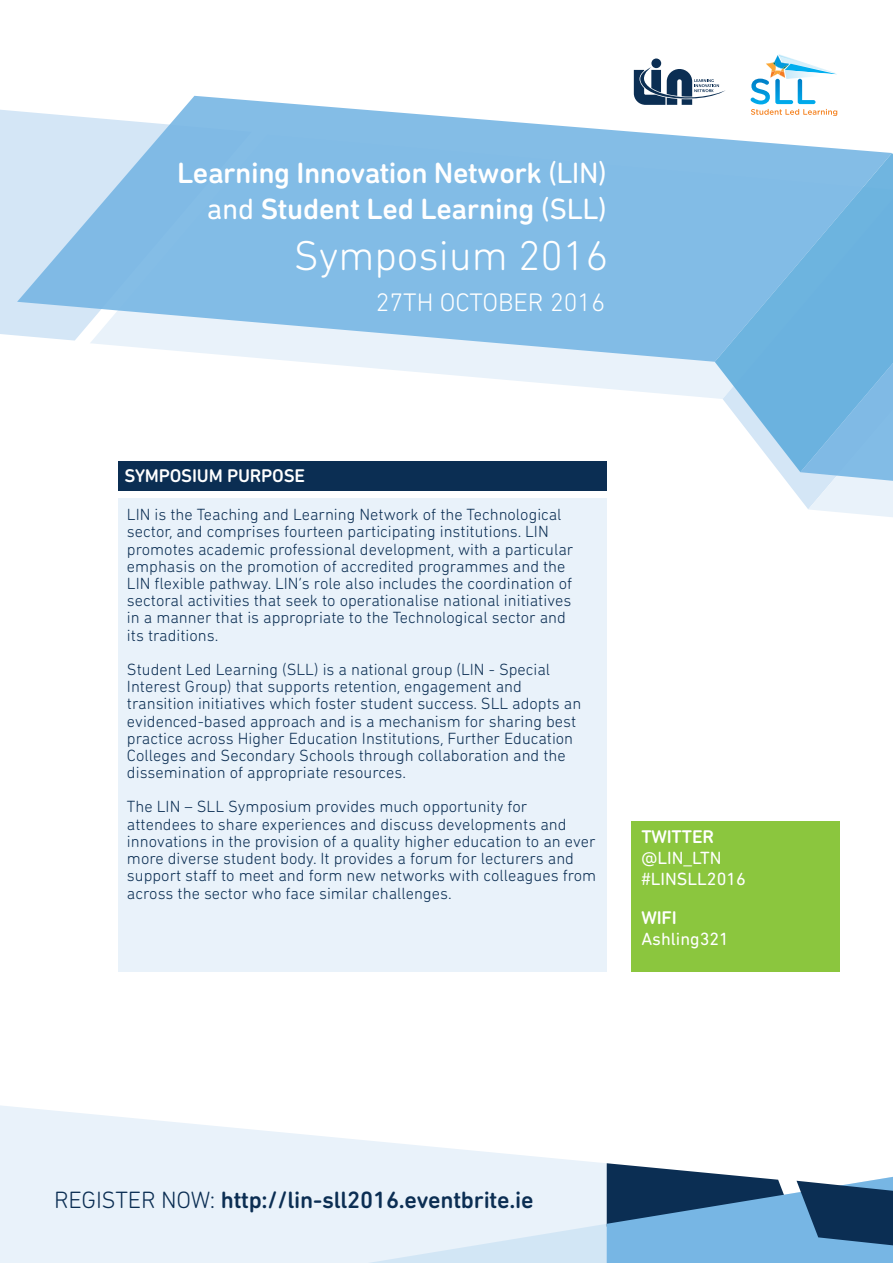
<style>
.page{position:relative;width:893px;height:1263px;background:#fff}
.page>*{position:absolute;margin:0;border:0;box-sizing:border-box;transform-origin:0 0}
.t1{font:300 42.3px "DIN Next Rounded LT Pro";color:#fff}
.t2{font:500 29.85px/35.8px "DIN Next Rounded LT Pro";letter-spacing:-.015em;color:#fff;text-align:right}
.t3{font:300 25.8px "DIN Next Rounded LT Pro";color:#fff}
.t4{font:500 24px "DIN Next Rounded LT Pro";letter-spacing:-.01em;color:#0b2e53}
.t5{font:500 18.75px "DIN Next Rounded LT Pro";letter-spacing:-.01em;color:#fff}
.t6{font:18px "DIN Next Rounded LT Pro";color:#fff}
.t7{font:300 16.5px/17.2px "DIN Next Rounded LT Pro";color:#0b2e53}
.s1{font-weight:400}
.s2{font-weight:300}
</style>
<div class="page">
<svg style="left:0;top:1105px;width:607px;height:70px;fill:#e9f2fa"></svg>
<svg style="left:0;top:1175px;width:607px;height:88px;fill:#e9f2fa"></svg>
<svg style="left:607px;top:1163px;width:286px;height:100px"></svg>
<svg style="left:634px;top:59px;width:91px;height:37px"></svg>
<div style="left:0;top:110px;width:17px;height:226px;background:#d4e6f6"></div>
<svg style="left:308px;top:362px;width:407px;height:36px;fill:#eaf3fa"></svg>
<svg style="left:779px;top:472px;width:21px;height:27px"></svg>
<svg style="left:17px;top:96px;width:874px;height:266px;fill:#82bce6"></svg>
<svg style="left:715px;top:153px;width:178px;height:319px;fill:#82bce6"></svg>
<svg style="left:800px;top:263px;width:93px;height:254px"></svg>
<svg style="left:751px;top:54px;width:87px;height:62px"></svg>
<div style="left:631px;top:821px;width:208px;height:151px;background:#8bc63e"></div>
<div style="left:118px;top:498px;width:489px;height:474px;background:#e9f2fa"></div>
<div style="left:118px;top:461px;width:489px;height:30px;background:#0b2e53"></div>
<p class="t2" style="left:177px;top:155px;width:431px">Learning Innovation Network <span class="s1">(LIN) and</span> Student Led Learning <span class="s1">(SLL)</span></p>
<p class="t1" style="left:294px;top:231px;width:316px">Symposium 2016</p>
<p class="t3" style="left:376px;top:287px;width:231px">27TH OCTOBER 2016</p>
<p class="t5" style="left:125px;top:465px;width:182px">SYMPOSIUM PURPOSE</p>
<p class="t7" style="left:127px;top:506px;width:448px">LIN is the Teaching and Learning Network of the Technological sector, and comprises fourteen participating institutions. LIN promotes academic professional development, with a particular emphasis on the promotion of accredited programmes and the LIN flexible pathway. LIN’s role also includes the coordination of sectoral activities that seek to operationalise national initiatives in a manner that is appropriate to the Technological sector and its traditions.</p>
<p class="t7" style="left:127px;top:660px;width:456px">Student Led Learning (SLL) is a national group (LIN - Special Interest Group) that supports retention, engagement and transition initiatives which foster student success. SLL adopts an evidenced-based approach and is a mechanism for sharing best practice across Higher Education Institutions, Further Education Colleges and Secondary Schools through collaboration and the dissemination of appropriate resources.</p>
<p class="t7" style="left:127px;top:798px;width:471px">The LIN – SLL Symposium provides much opportunity for attendees to share experiences and discuss developments and innovations in the provision of a quality higher education to an ever more diverse student body. It provides a forum for lecturers and support staff to meet and form new networks with colleagues from across the sector who face similar challenges.</p>
<p class="t5" style="left:641px;top:825px;width:74px">TWITTER</p>
<p class="t6" style="left:641px;top:847px;width:82px">@LIN_LTN</p>
<p class="t6" style="left:641px;top:868px;width:106px">#LINSLL2016</p>
<p class="t5" style="left:641px;top:906px;width:37px">WIFI</p>
<p class="t6" style="left:641px;top:928px;width:89px">Ashling321</p>
<p class="t4" style="left:54px;top:1186px;width:481px"><span class="s2">REGISTER NOW:</span> http://lin-sll2016.eventbrite.ie</p>
</div>
